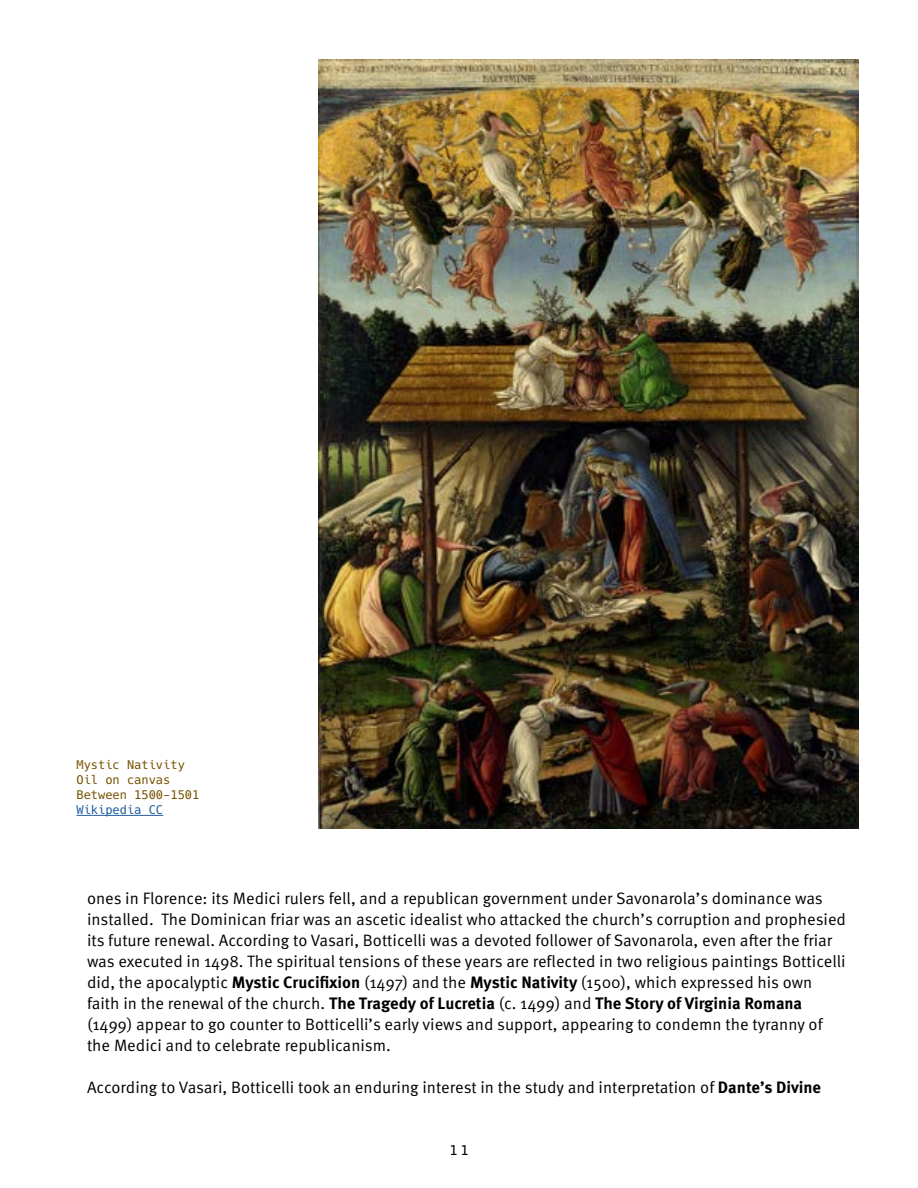
<style>
.page{position:relative;width:918px;height:1188px;background:#fff}
.page>*{position:absolute;margin:0;border:0;box-sizing:border-box;transform-origin:0 0}
.t1{font:16.5px/21px "Meta Pro Norm";color:#000}
.t2{font:700 16.5px "Meta Pro";color:#000}
.t3{font:13.5px "Hack";color:#000}
.t4{font:12px/15px "Hack";color:#775300}
.t5{font:12px "Hack";color:#215e9e}
.s1{font-family:"Meta Pro";font-weight:700}
.s2{font-family:"Meta Pro Norm";font-weight:400}
</style>
<div class="page">
<img style="left:318px;top:60px;width:540px;height:769px">
<hr style="left:77px;top:815px;width:86px;height:1px;background:#215e9e">
<p class="t4" style="left:77px;top:757px;width:124px">Mystic Nativity<br>Oil on canvas<br>Between 1500-1501</p>
<p class="t5" style="left:77px;top:802px;width:88px">Wikipedia CC</p>
<p class="t1" style="left:87px;top:887px;width:761px">ones in Florence: its Medici rulers fell, and a republican government under Savonarola’s dominance was installed. The Dominican friar was an ascetic idealist who attacked the church’s corruption and prophesied its future renewal. According to Vasari, Botticelli was a devoted follower of Savonarola, even after the friar was executed in 1498. The spiritual tensions of these years are reflected in two religious paintings Botticelli did, the apocalyptic <span class="s1">Mystic Crucifixion</span> (1497) and the <span class="s1">Mystic Nativity</span> (1500), which expressed his own</p>
<p class="t2" style="left:87px;top:991px;width:717px"><span class="s2">faith in the renewal of the church.</span> The Tragedy of Lucretia <span class="s2">(c. 1499) and</span> The Story of Virginia Romana</p>
<p class="t1" style="left:87px;top:1013px;width:737px">(1499) appear to go counter to Botticelli’s early views and support, appearing to condemn the tyranny of the Medici and to celebrate republicanism.</p>
<p class="t1" style="left:87px;top:1076px;width:736px">According to Vasari, Botticelli took an enduring interest in the study and interpretation of <span class="s1">Dante’s Divine</span></p>
<p class="t3" style="left:450px;top:1142px;width:20px">11</p>
</div>
